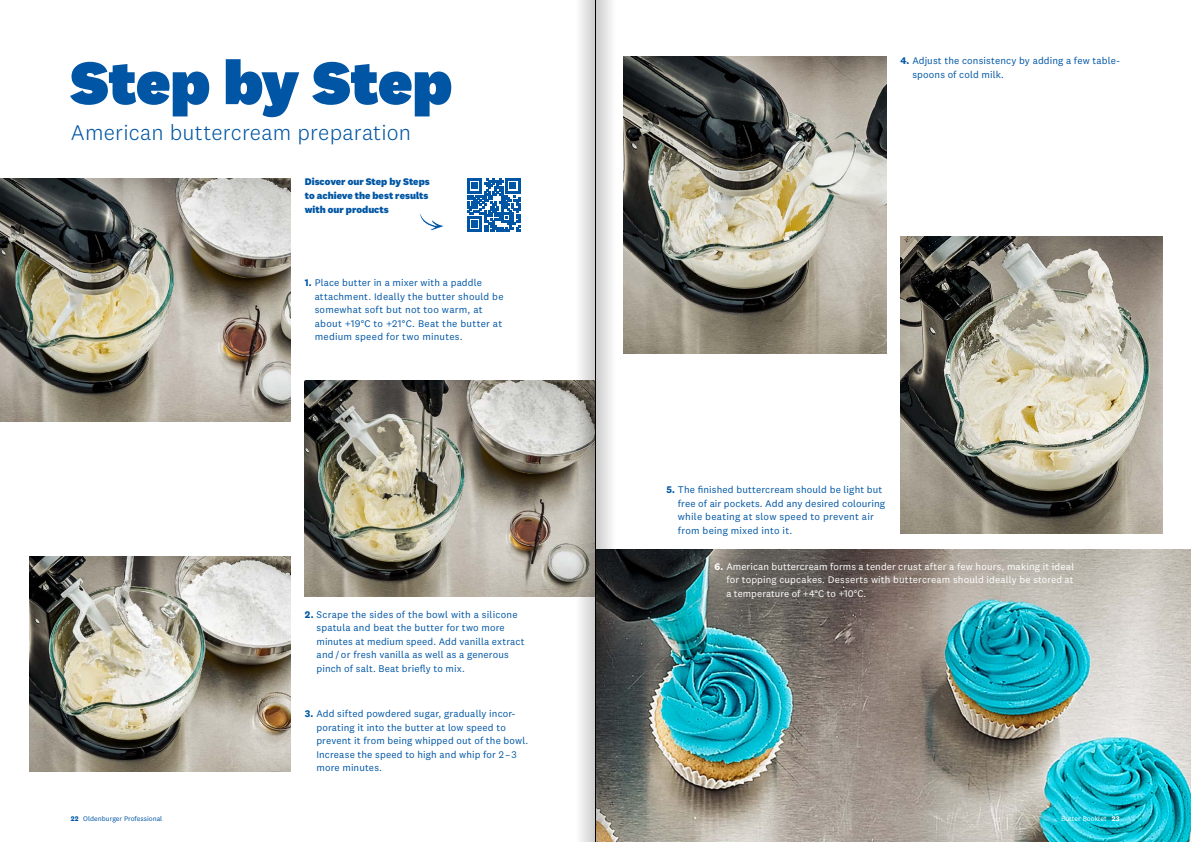
<style>
.page{position:relative;width:1191px;height:842px;background:#fff}
.page>*{position:absolute;margin:0;border:0;box-sizing:border-box;transform-origin:0 0}
.t1{font:900 62.2px "National 2";color:#0056a4}
.t2{font:300 22px "National 2";letter-spacing:.01em;color:#0056a4}
.t3{font:10px/13.5px "National 2";letter-spacing:.015em;color:#0056a4}
.t4{font:10px/13.5px "National 2";letter-spacing:.01em;color:#fff;text-align:justify}
.t5{font:800 10px/14px "National 2";color:#0056a4}
.t6{font:7px "National 2";color:#0056a4}
.t7{font:7px "National 2";color:#fff}
.s1{font-weight:700}
</style>
<div class="page">
<img style="left:617px;top:549px;width:574px;height:293px">
<img style="left:0;top:178px;width:291px;height:243px">
<img style="left:305px;top:381px;width:269px;height:216px">
<img style="left:624px;top:57px;width:262px;height:297px">
<img style="left:900px;top:237px;width:262px;height:297px">
<img style="left:29px;top:556px;width:262px;height:215px">
<svg style="left:419px;top:213px;width:24px;height:18px"></svg>
<svg style="left:467px;top:178px;width:54px;height:54px"></svg>
<svg style="left:467px;top:178px;width:53px;height:53px"></svg>
<div style="left:574px;top:0;width:43px;height:842px;background:#000;opacity:.75"></div>
<hr style="left:595px;top:0;width:1px;height:842px;background:#000">
<p class="t1" style="left:71px;top:43px;width:382px">Step by Step</p>
<p class="t2" style="left:71px;top:120px;width:342px">American buttercream preparation</p>
<p class="t5" style="left:305px;top:174px;width:126px">Discover our Step by Steps to achieve the best results with our products</p>
<p class="t3" style="left:315px;top:276px;width:190px;text-indent:-10px"><span class="s1">1.</span> Place butter in a mixer with a paddle attachment. Ideally the butter should be somewhat soft but not too warm, at about +19°C to +21°C. Beat the butter at medium speed for two minutes.</p>
<p class="t3" style="left:316px;top:608px;width:209px;text-indent:-12px"><span class="s1">2.</span> Scrape the sides of the bowl with a silicone spatula and beat the butter for two more minutes at medium speed. Add vanilla extract and / or fresh vanilla as well as a generous pinch of salt. Beat briefly to mix.</p>
<p class="t3" style="left:316px;top:707px;width:213px;text-indent:-12px"><span class="s1">3.</span> Add sifted powdered sugar, gradually incor&shy;porating it into the butter at low speed to prevent it from being whipped out of the bowl.<br>Increase the speed to high and whip for 2 – 3 more minutes.</p>
<p class="t3" style="left:912px;top:54px;width:209px;text-indent:-12px"><span class="s1">4.</span> Adjust the consistency by adding a few table&shy;spoons of cold milk.</p>
<p class="t3" style="left:678px;top:483px;width:209px;text-indent:-12px"><span class="s1">5.</span> The finished buttercream should be light but free of air pockets. Add any desired colouring while beating at slow speed to prevent air from being mixed into it.</p>
<p class="t4" style="left:726px;top:559px;width:349px;text-indent:-12px"><span class="s1">6.</span> American buttercream forms a tender crust after a few hours, making it ideal for topping cupcakes. Desserts with buttercream should ideally be stored at a temperature of +4°C to +10°C.</p>
<p class="t6" style="left:71px;top:814px;width:93px"><span class="s1">22</span> Oldenburger Professional</p>
<p class="t7" style="left:1061px;top:814px;width:60px">Butter Booklet <span class="s1">23</span></p>
</div>
